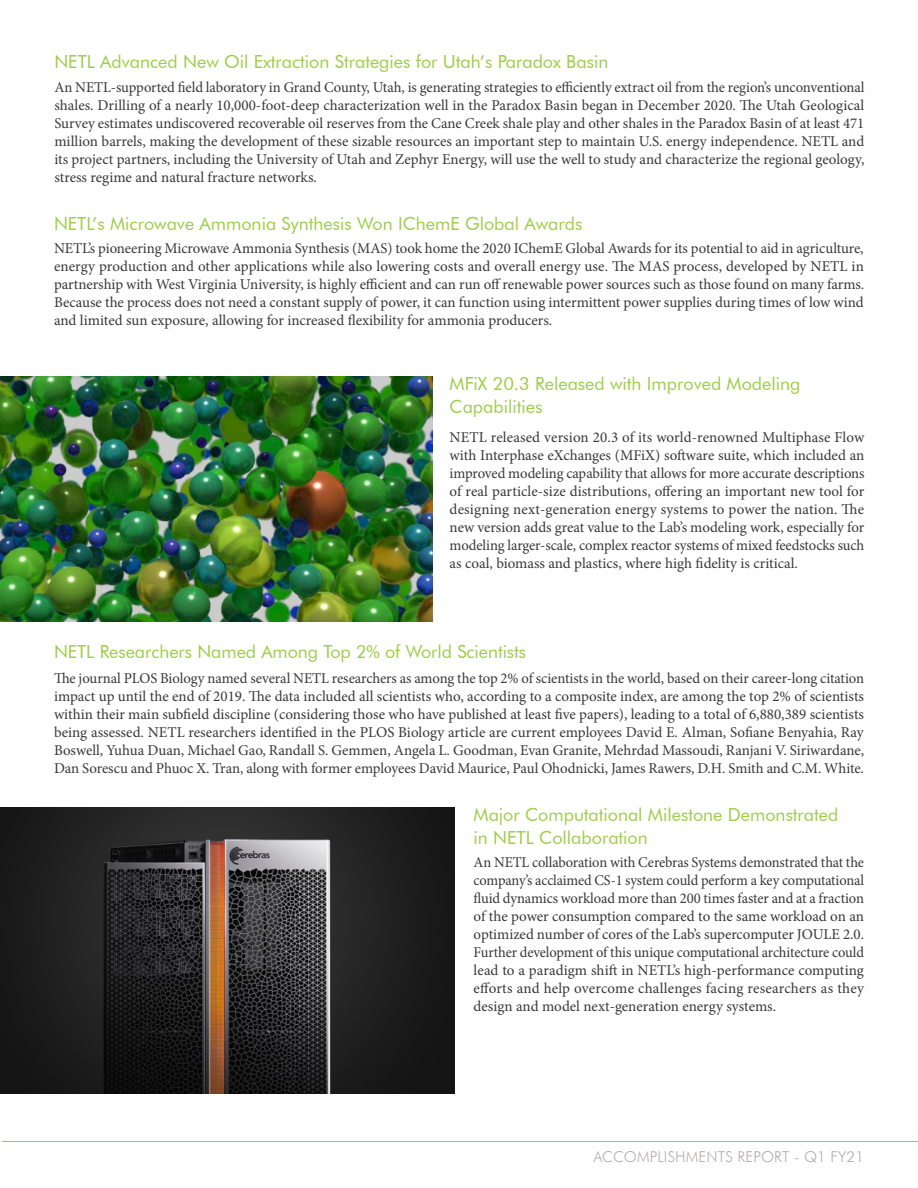
<style>
.page{position:relative;width:918px;height:1188px;background:#fff}
.page>*{position:absolute;margin:0;border:0;box-sizing:border-box;transform-origin:0 0}
.Acomplishments_Heade{font:18px/22.5px "Futura BT";color:#9dcc45}
.Acomplishments_Heade-2{font:15px/18px "Minion Pro";letter-spacing:-.005em;color:#373837;text-align:justify}
.Acomplishments_Heade-3{font:15px/18px "Minion Pro";letter-spacing:-.005em;color:#373837;text-align:justify;scale:.96 1}
.Master_header{font:300 15px "Futura BT";letter-spacing:.01em;color:#b2aead}
</style>
<div class="page">
<hr style="left:2px;top:1141px;width:916px;height:1px;background:#99ca3e">
<img style="left:0;top:808px;width:454px;height:285px">
<img style="left:0;top:377px;width:432px;height:244px">
<p class="Acomplishments_Heade" style="left:54px;top:50px;width:556px">NETL Advanced New Oil Extraction Strategies for Utah’s Paradox Basin</p>
<p class="Acomplishments_Heade-2" style="left:54px;top:78px;width:812px">An NETL-supported field laboratory in Grand County, Utah, is generating strategies to efficiently extract oil from the region’s unconventional shales. Drilling of a nearly 10,000-foot-deep characterization well in the Paradox Basin began in December 2020. The Utah Geological Survey estimates undiscovered recoverable oil reserves from the Cane Creek shale play and other shales in the Paradox Basin of at least 471 million barrels, making the development of these sizable resources an important step to maintain U.S. energy independence. NETL and its project partners, including the University of Utah and Zephyr Energy, will use the well to study and characterize the regional geology, stress regime and natural fracture networks.</p>
<p class="Acomplishments_Heade" style="left:54px;top:212px;width:530px">NETL’s Microwave Ammonia Synthesis Won IChemE Global Awards</p>
<p class="Acomplishments_Heade-2" style="left:54px;top:239px;width:812px">NETL’s pioneering Microwave Ammonia Synthesis (MAS) took home the 2020 IChemE Global Awards for its potential to aid in agriculture, energy production and other applications while also lowering costs and overall energy use. The MAS process, developed by NETL in partnership with West Virginia University, is highly efficient and can run off renewable power sources such as those found on many farms.<br>Because the process does not need a constant supply of power, it can function using intermittent power supplies during times of low wind and limited sun exposure, allowing for increased flexibility for ammonia producers.</p>
<p class="Acomplishments_Heade" style="left:450px;top:372px;width:352px">MFiX 20.3 Released with Improved Modeling<br>Capabilities</p>
<p class="Acomplishments_Heade-2" style="left:450px;top:428px;width:416px">NETL released version 20.3 of its world-renowned Multiphase Flow with Interphase eXchanges (MFiX) software suite, which included an improved modeling capability that allows for more accurate descriptions of real particle-size distributions, offering an important new tool for designing next-generation energy systems to power the nation. The new version adds great value to the Lab’s modeling work, especially for modeling larger-scale, complex reactor systems of mixed feedstocks such as coal, biomass and plastics, where high fidelity is critical.</p>
<p class="Acomplishments_Heade" style="left:54px;top:640px;width:474px">NETL Researchers Named Among Top 2% of World Scientists</p>
<p class="Acomplishments_Heade-2" style="left:54px;top:669px;width:812px">The journal PLOS Biology named several NETL researchers as among the top 2% of scientists in the world, based on their career-long citation impact up until the end of 2019. The data included all scientists who, according to a composite index, are among the top 2% of scientists within their main subfield discipline (considering those who have published at least five papers), leading to a total of 6,880,389 scientists being assessed. NETL researchers identified in the PLOS Biology article are current employees David E. Alman, Sofiane Benyahia, Ray Boswell, Yuhua Duan, Michael Gao, Randall S. Gemmen, Angela L. Goodman, Evan Granite, Mehrdad Massoudi, Ranjani V. Siriwardane, Dan Sorescu and Phuoc X. Tran, along with former employees David Maurice, Paul Ohodnicki, James Rawers, D.H. Smith and C.M. White.</p>
<p class="Acomplishments_Heade" style="left:474px;top:803px;width:366px">Major Computational Milestone Demonstrated in NETL Collaboration</p>
<p class="Acomplishments_Heade-3" style="left:474px;top:853px;width:408px">An NETL collaboration with Cerebras Systems demonstrated that the company’s acclaimed CS-1 system could perform a key computational fluid dynamics workload more than 200 times faster and at a fraction of the power consumption compared to the same workload on an optimized number of cores of the Lab’s supercomputer JOULE 2.0.<br>Further development of this unique computational architecture could lead to a paradigm shift in NETL’s high-performance computing efforts and help overcome challenges facing researchers as they design and model next-generation energy systems.</p>
<p class="Master_header" style="left:593px;top:1147px;width:272px">ACCOMPLISHMENTS REPORT - Q1 FY21</p>
</div>
